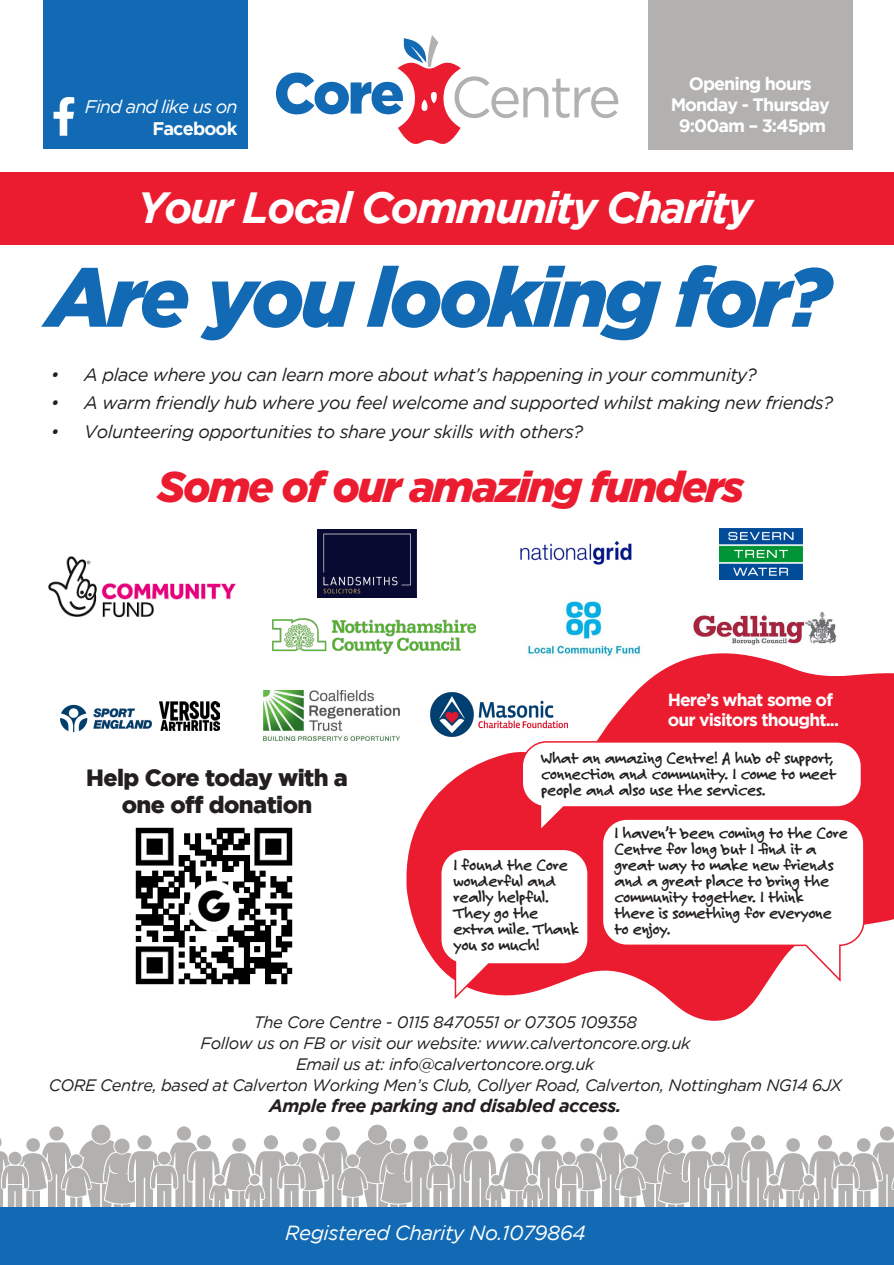
<style>
.page{position:relative;width:894px;height:1265px;background:#fff}
.page>*{position:absolute;margin:0;border:0;box-sizing:border-box;transform-origin:0 0}
.t1{font:italic 900 83.55px "Gotham";letter-spacing:-.05em;color:#1269b4}
.t2{font:italic 700 43.65px "Gotham";letter-spacing:-.05em;color:#fff}
.t3{font:italic 900 43.05px "Gotham";letter-spacing:-.05em;color:#ec1c30}
.t4{font:900 23.4px/27.6px "Gotham";letter-spacing:-.025em;color:#231f20;text-align:center}
.t5{font:italic 20.4px "Gotham";letter-spacing:-.025em;color:#fff}
.t6{font:italic 18.15px "Gotham";letter-spacing:-.05em;color:#fff}
.t7{font:700 18.15px "Gotham";letter-spacing:-.05em;color:#fff}
.t8{font:italic 18px "Gotham";letter-spacing:-.025em;color:#231f20}
.t9{font:italic 700 18px "Gotham";letter-spacing:-.025em;color:#231f20}
.t10{font:700 17.85px/21.5px "Gotham";letter-spacing:-.05em;color:#fff;text-align:center}
.t11{font:700 17.55px/16px "Felt Tip Roman";letter-spacing:-.025em;color:#231f20}
.t12{font:700 17.55px/20.4px "Gotham";letter-spacing:-.05em;color:#fff}
.t13{font:italic 16.5px/21px "Gotham";letter-spacing:-.025em;color:#231f20;text-align:center}
</style>
<div class="page">
<div style="left:368px;top:1124px;width:19px;height:19px;background:#b2b1b0;border-radius:50%"></div>
<div style="left:326px;top:1126px;width:14px;height:14px;background:#b2b1b0;border-radius:50%"></div>
<div style="left:453px;top:1126px;width:14px;height:14px;background:#b2b1b0;border-radius:50%"></div>
<div style="left:92px;top:1124px;width:18px;height:19px;background:#b2b1b0;border-radius:50%"></div>
<div style="left:49px;top:1126px;width:15px;height:14px;background:#b2b1b0;border-radius:50%"></div>
<div style="left:177px;top:1126px;width:14px;height:14px;background:#b2b1b0;border-radius:50%"></div>
<div style="left:880px;top:1126px;width:14px;height:14px;background:#b2b1b0;border-radius:50%"></div>
<div style="left:646px;top:1124px;width:19px;height:19px;background:#b2b1b0;border-radius:50%"></div>
<div style="left:603px;top:1126px;width:15px;height:14px;background:#b2b1b0;border-radius:50%"></div>
<div style="left:731px;top:1126px;width:14px;height:14px;background:#b2b1b0;border-radius:50%"></div>
<svg style="left:0;top:1135px;width:894px;height:71px"></svg>
<img style="left:48px;top:556px;width:188px;height:62px">
<svg style="left:406px;top:653px;width:488px;height:368px;fill:#ec1c30"></svg>
<div style="left:0;top:172px;width:894px;height:72px;background:#ec1c30"></div>
<svg style="left:276px;top:35px;width:342px;height:109px"></svg>
<div style="left:648px;top:0;width:204px;height:149px;background:#b2b1b0"></div>
<div style="left:43px;top:0;width:204px;height:148px;background:#116ab3"></div>
<svg style="left:54px;top:97px;width:20px;height:39px"></svg>
<div style="left:0;top:1206px;width:894px;height:58px;background:#116ab3"></div>
<svg style="left:521px;top:740px;width:342px;height:93px"></svg>
<div style="left:602px;top:819px;width:262px;height:126px;background:#fff;border-radius:24px"></div>
<div style="left:602px;top:818px;width:263px;height:128px;border:2px solid #ec1c30;border-radius:24px"></div>
<svg style="left:439px;top:847px;width:151px;height:153px"></svg>
<img style="left:60px;top:701px;width:113px;height:32px">
<img style="left:317px;top:530px;width:99px;height:67px">
<img style="left:719px;top:529px;width:83px;height:50px">
<img style="left:430px;top:692px;width:137px;height:44px">
<img style="left:264px;top:690px;width:135px;height:50px">
<img style="left:520px;top:541px;width:112px;height:24px">
<img style="left:160px;top:701px;width:59px;height:29px">
<img style="left:692px;top:611px;width:144px;height:34px">
<img style="left:513px;top:601px;width:140px;height:64px">
<img style="left:135px;top:827px;width:158px;height:158px">
<img style="left:272px;top:618px;width:203px;height:35px">
<p class="t6" style="left:85px;top:96px;width:154px">Find and like us on</p>
<p class="t7" style="left:152px;top:118px;width:87px">Facebook</p>
<p class="t10" style="left:671px;top:72px;width:161px">Opening hours<br>Monday - Thursday<br>9:00am – 3:45pm</p>
<h2 class="t2" style="left:138px;top:183px;width:616px">Your Local Community Charity</h2>
<h1 class="t1" style="left:47px;top:249px;width:785px">Are you looking for?</h1>
<p class="t8" style="left:51px;top:364px;width:707px">• A place where you can learn more about what’s happening in your community?</p>
<p class="t8" style="left:51px;top:393px;width:784px">• A warm friendly hub where you feel welcome and supported whilst making new friends?</p>
<p class="t8" style="left:51px;top:421px;width:534px">• Volunteering opportunities to share your skills with others?</p>
<h3 class="t3" style="left:158px;top:462px;width:588px">Some of our amazing funders</h3>
<h3 class="t4" style="left:86px;top:763px;width:263px">Help Core today with a one off donation</h3>
<p class="t12" style="left:668px;top:689px;width:173px">Here’s what some of our visitors thought...</p>
<p class="t11" style="left:541px;top:749px;width:297px">What an amazing Centre! A hub of support, connection and community. I come to meet people and also use the services.</p>
<p class="t11" style="left:614px;top:824px;width:235px">I haven’t been coming to the Core<br>Centre for long but I find it a great way to make new friends and a great place to bring the community together. I think there is something for everyone to enjoy.</p>
<p class="t11" style="left:453px;top:856px;width:127px">I found the Core wonderful and really helpful.<br>They go the extra mile. Thank you so much!</p>
<p class="t13" style="left:49px;top:1011px;width:795px">The Core Centre - 0115 8470551 or 07305 109358<br>Follow us on FB or visit our website: www.calvertoncore.org.uk<br>Email us at: info@calvertoncore.org.uk<br>CORE Centre, based at Calverton Working Men’s Club, Collyer Road, Calverton, Nottingham NG14 6JX</p>
<p class="t9" style="left:269px;top:1095px;width:354px">Ample free parking and disabled access.</p>
<p class="t5" style="left:285px;top:1221px;width:302px">Registered Charity No.1079864</p>
</div>
